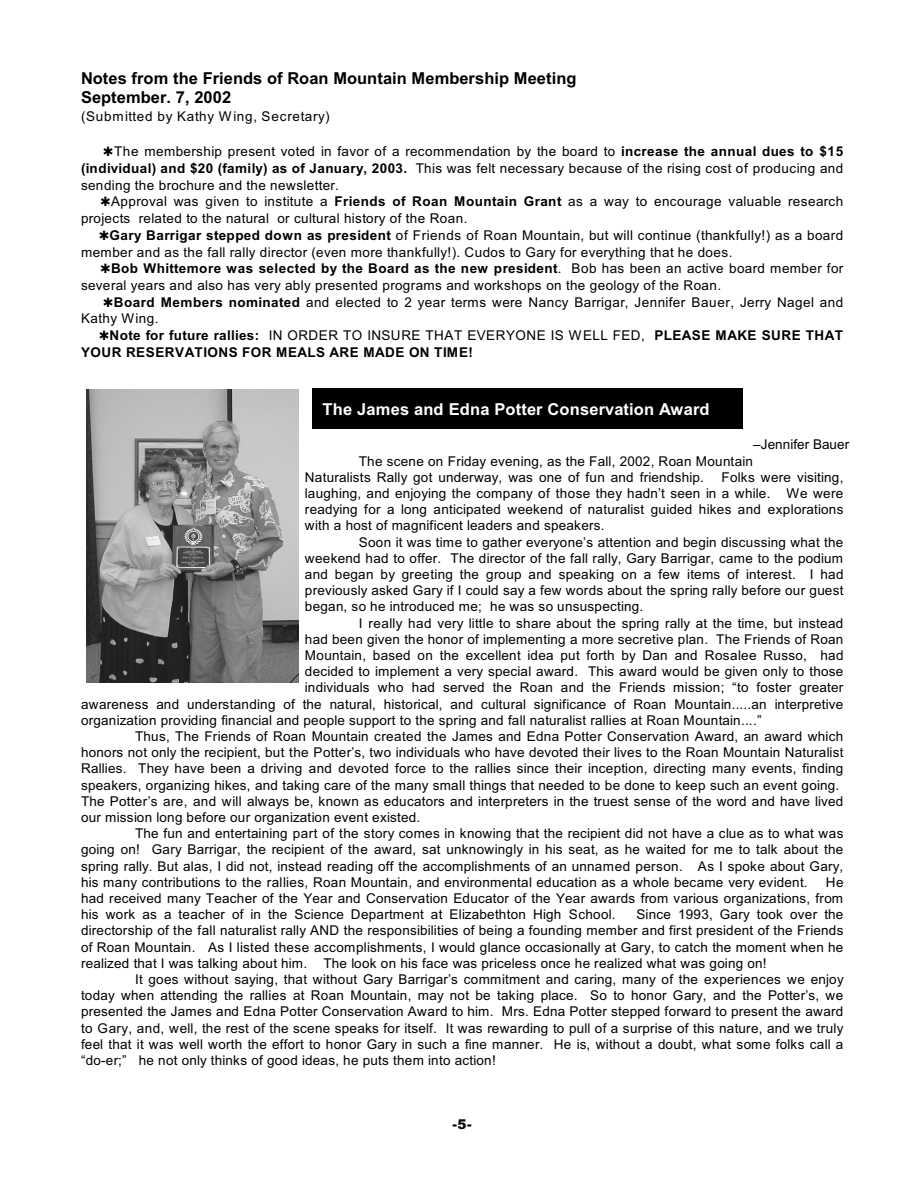
<style>
.page{position:relative;width:918px;height:1188px;background:#fff}
.page>*{position:absolute;margin:0;border:0;box-sizing:border-box;transform-origin:0 0}
.t1{font:700 16.5px/19.8px "Arial";letter-spacing:.005em;color:#000}
.t2{font:700 16.5px "Arial";letter-spacing:.005em;color:#fff}
.t3{font:13.5px/16.5px "Arial";letter-spacing:.02em;color:#000}
.t4{font:700 13.5px/17.1px "Arial";letter-spacing:.035em;color:#000}
.t5{font:13.5px "Arial";letter-spacing:.055em;color:#000}
.t6{font:900 13.5px "Arial";color:#000}
.s1{font-weight:700}
.s2{font-weight:400}
</style>
<div class="page">
<img style="left:86px;top:389px;width:212px;height:294px">
<div style="left:312px;top:388px;width:431px;height:41px;background:#000"></div>
<p class="t1" style="left:81px;top:69px;width:497px">Notes from the Friends of Roan Mountain Membership Meeting<br>September. 7, 2002</p>
<p class="t5" style="left:81px;top:111px;width:250px">(Submitted by Kathy Wing, Secretary)</p>
<p class="t3" style="left:81px;top:144px;width:764px;text-align:justify;text-indent:33px">The membership present voted in favor of a recommendation by the board to <span class="s1">increase the annual dues to $15 (individual) and $20 (family) as of January, 2003.</span> This was felt necessary because of the rising cost of producing and sending the brochure and the newsletter.</p>
<p class="t3" style="left:81px;top:195px;width:764px;text-indent:30px">Approval was given to institute a <span class="s1">Friends of Roan Mountain Grant</span> as a way to encourage valuable research projects related to the natural or cultural history of the Roan.</p>
<p class="t3" style="left:81px;top:228px;width:764px;text-indent:29px"><span class="s1">Gary Barrigar stepped down as president</span> of Friends of Roan Mountain, but will continue (thankfully!) as a board member and as the fall rally director (even more thankfully!). Cudos to Gary for everything that he does.</p>
<p class="t3" style="left:81px;top:262px;width:764px;text-indent:30px"><span class="s1">Bob Whittemore was selected by the Board as the new president</span>. Bob has been an active board member for several years and also has very ably presented programs and workshops on the geology of the Roan.</p>
<p class="t3" style="left:81px;top:295px;width:764px;text-indent:33px"><span class="s1">Board Members nominated</span> and elected to 2 year terms were Nancy Barrigar, Jennifer Bauer, Jerry Nagel and<br>Kathy Wing.</p>
<p class="t4" style="left:81px;top:328px;width:764px;text-indent:29px">Note for future rallies: <span class="s2">IN ORDER TO INSURE THAT EVERYONE IS WELL FED,</span> PLEASE MAKE SURE THAT<br>YOUR RESERVATIONS FOR MEALS ARE MADE ON TIME!</p>
<p class="t2" style="left:323px;top:403px;width:389px">The James and Edna Potter Conservation Award</p>
<p class="t3" style="left:753px;top:437px;width:98px">–Jennifer Bauer</p>
<p class="t3" style="left:305px;top:454px;width:450px;text-indent:54px">The scene on Friday evening, as the Fall, 2002, Roan Mountain<br>Naturalists Rally got underway, was one of fun and friendship.</p>
<p class="t3" style="left:722px;top:470px;width:123px">Folks were visiting,</p>
<p class="t3" style="left:305px;top:486px;width:540px">laughing, and enjoying the company of those they hadn’t seen in a while. We were</p>
<p class="t3" style="left:305px;top:503px;width:540px">readying for a long anticipated weekend of naturalist guided hikes and explorations</p>
<p class="t3" style="left:305px;top:519px;width:301px">with a host of magnificent leaders and speakers.</p>
<p class="t3" style="left:359px;top:535px;width:486px">Soon it was time to gather everyone’s attention and begin discussing what the</p>
<p class="t3" style="left:305px;top:551px;width:540px">weekend had to offer. The director of the fall rally, Gary Barrigar, came to the podium</p>
<p class="t3" style="left:305px;top:567px;width:540px">and began by greeting the group and speaking on a few items of interest. I had</p>
<p class="t3" style="left:305px;top:584px;width:540px">previously asked Gary if I could say a few words about the spring rally before our guest</p>
<p class="t3" style="left:305px;top:600px;width:340px">began, so he introduced me; he was so unsuspecting.</p>
<p class="t3" style="left:359px;top:616px;width:486px">I really had very little to share about the spring rally at the time, but instead</p>
<p class="t3" style="left:305px;top:632px;width:540px">had been given the honor of implementing a more secretive plan. The Friends of Roan</p>
<p class="t3" style="left:305px;top:648px;width:540px">Mountain, based on the excellent idea put forth by Dan and Rosalee Russo, had</p>
<p class="t3" style="left:305px;top:665px;width:540px">decided to implement a very special award. This award would be given only to those</p>
<p class="t3" style="left:305px;top:681px;width:540px">individuals who had served the Roan and the Friends mission; “to foster greater</p>
<p class="t3" style="left:81px;top:697px;width:764px">awareness and understanding of the natural, historical, and cultural significance of Roan Mountain.....an interpretive</p>
<p class="t3" style="left:81px;top:713px;width:682px">organization providing financial and people support to the spring and fall naturalist rallies at Roan Mountain....”</p>
<p class="t3" style="left:135px;top:729px;width:710px">Thus, The Friends of Roan Mountain created the James and Edna Potter Conservation Award, an award which</p>
<p class="t3" style="left:81px;top:746px;width:764px">honors not only the recipient, but the Potter’s, two individuals who have devoted their lives to the Roan Mountain Naturalist</p>
<p class="t3" style="left:81px;top:762px;width:764px">Rallies. They have been a driving and devoted force to the rallies since their inception, directing many events, finding</p>
<p class="t3" style="left:81px;top:778px;width:760px">speakers, organizing hikes, and taking care of the many small things that needed to be done to keep such an event going.</p>
<p class="t3" style="left:81px;top:794px;width:764px">The Potter’s are, and will always be, known as educators and interpreters in the truest sense of the word and have lived</p>
<p class="t3" style="left:81px;top:810px;width:341px">our mission long before our organization event existed.</p>
<p class="t3" style="left:135px;top:827px;width:710px">The fun and entertaining part of the story comes in knowing that the recipient did not have a clue as to what was</p>
<p class="t3" style="left:81px;top:843px;width:764px">going on! Gary Barrigar, the recipient of the award, sat unknowingly in his seat, as he waited for me to talk about the</p>
<p class="t3" style="left:81px;top:859px;width:764px">spring rally. But alas, I did not, instead reading off the accomplishments of an unnamed person. As I spoke about Gary,</p>
<p class="t3" style="left:81px;top:875px;width:728px">his many contributions to the rallies, Roan Mountain, and environmental education as a whole became very evident.</p>
<p class="t3" style="left:81px;top:875px;width:764px;text-align:justify;text-indent:745px">He had received many Teacher of the Year and Conservation Educator of the Year awards from various organizations, from his work as a teacher of in the Science Department at Elizabethton High School.</p>
<p class="t3" style="left:636px;top:908px;width:209px">Since 1993, Gary took over the</p>
<p class="t3" style="left:81px;top:924px;width:764px">directorship of the fall naturalist rally AND the responsibilities of being a founding member and first president of the Friends</p>
<p class="t3" style="left:81px;top:940px;width:764px">of Roan Mountain. As I listed these accomplishments, I would glance occasionally at Gary, to catch the moment when he</p>
<p class="t3" style="left:81px;top:956px;width:687px">realized that I was talking about him. The look on his face was priceless once he realized what was going on!</p>
<p class="t3" style="left:135px;top:972px;width:710px">It goes without saying, that without Gary Barrigar’s commitment and caring, many of the experiences we enjoy</p>
<p class="t3" style="left:81px;top:989px;width:764px">today when attending the rallies at Roan Mountain, may not be taking place. So to honor Gary, and the Potter’s, we</p>
<p class="t3" style="left:81px;top:1005px;width:764px">presented the James and Edna Potter Conservation Award to him. Mrs. Edna Potter stepped forward to present the award</p>
<p class="t3" style="left:81px;top:1021px;width:764px">to Gary, and, well, the rest of the scene speaks for itself. It was rewarding to pull of a surprise of this nature, and we truly</p>
<p class="t3" style="left:81px;top:1037px;width:764px">feel that it was well worth the effort to honor Gary in such a fine manner. He is, without a doubt, what some folks call a</p>
<p class="t3" style="left:81px;top:1053px;width:416px">“do-er;” he not only thinks of good ideas, he puts them into action!</p>
<p class="t6" style="left:452px;top:1120px;width:21px">-5-</p>
</div>
